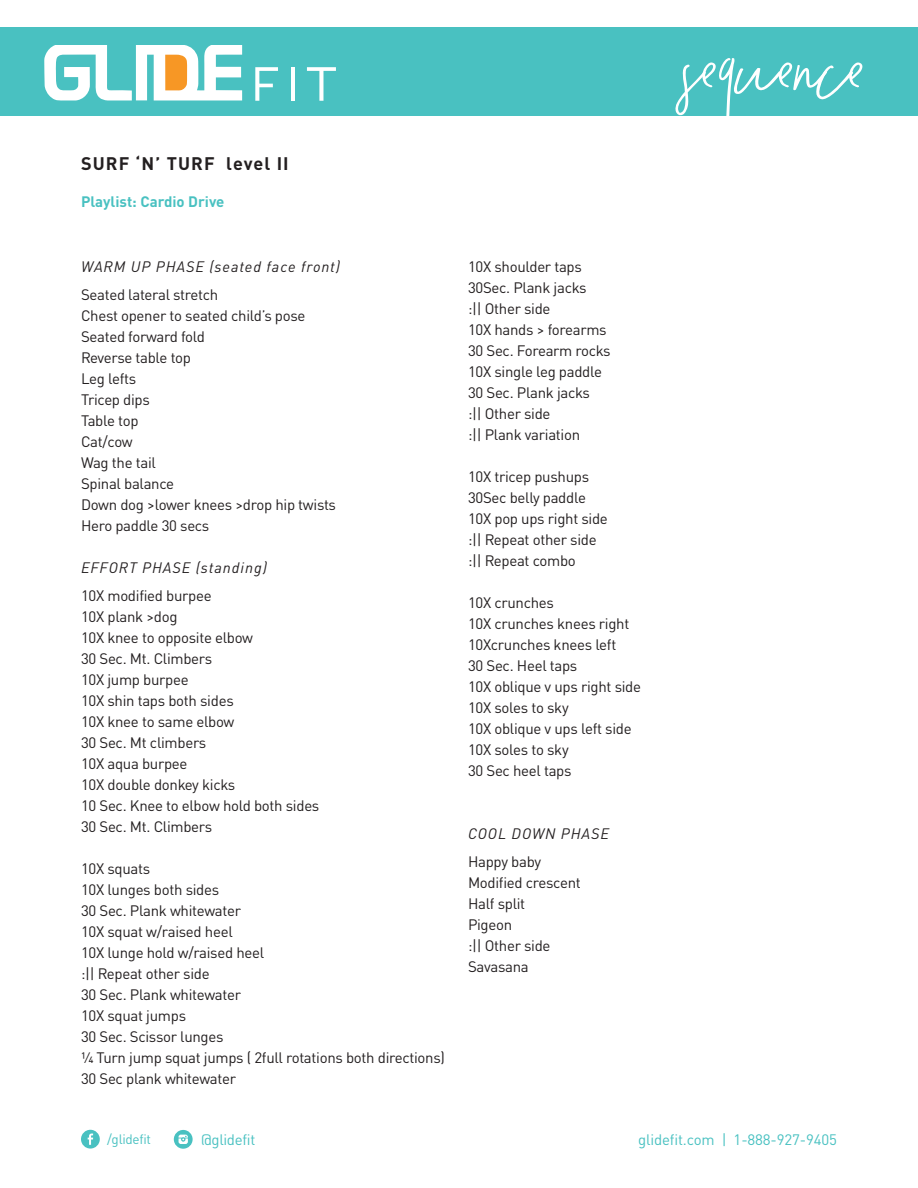
<style>
.page{position:relative;width:918px;height:1188px;background:#fff}
.page>*{position:absolute;margin:0;border:0;box-sizing:border-box;transform-origin:0 0}
.t1{font:135.15px "Crystal Sky Alt";color:#fff}
.t2{font:700 18px "DIN Pro";letter-spacing:.06em;color:#231f20}
.t3{font:15px "DIN Pro";letter-spacing:-.02em;color:#231f20}
.t4{font:italic 15px "DIN Pro";letter-spacing:.06em;color:#231f20}
.t5{font:15px "DIN Pro";letter-spacing:-.01em;color:#49c1c1}
.t6{font:700 15px "DIN Pro";color:#49c1c1}
.t7{font:13.5px "DIN Pro";letter-spacing:-.02em;color:#49c1c1}
</style>
<div class="page">
<div style="left:0;top:28px;width:918px;height:88px;background:#49c1c1"></div>
<svg style="left:44px;top:45px;width:198px;height:56px"></svg>
<svg style="left:255px;top:67px;width:23px;height:34px"></svg>
<hr style="left:291px;top:67px;width:4px;height:34px;background:#fff">
<svg style="left:307px;top:67px;width:29px;height:34px"></svg>
<svg style="left:81px;top:1130px;width:19px;height:19px"></svg>
<svg style="left:174px;top:1130px;width:19px;height:19px"></svg>
<p class="t2" style="left:81px;top:149px;width:209px">SURF ‘N’ TURF level II</p>
<p class="t6" style="left:81px;top:189px;width:145px">Playlist: Cardio Drive</p>
<p class="t4" style="left:81px;top:255px;width:261px">WARM UP PHASE (seated face front)</p>
<p class="t3" style="left:81px;top:283px;width:139px">Seated lateral stretch</p>
<p class="t3" style="left:81px;top:304px;width:226px">Chest opener to seated child’s pose</p>
<p class="t3" style="left:81px;top:325px;width:126px">Seated forward fold</p>
<p class="t3" style="left:81px;top:346px;width:112px">Reverse table top</p>
<p class="t3" style="left:81px;top:367px;width:57px">Leg lefts</p>
<p class="t3" style="left:81px;top:388px;width:70px">Tricep dips</p>
<p class="t3" style="left:81px;top:409px;width:59px">Table top</p>
<p class="t3" style="left:81px;top:430px;width:53px">Cat/cow</p>
<p class="t3" style="left:81px;top:451px;width:76px">Wag the tail</p>
<p class="t3" style="left:81px;top:472px;width:95px">Spinal balance</p>
<p class="t3" style="left:81px;top:493px;width:257px">Down dog &gt;lower knees &gt;drop hip twists</p>
<p class="t3" style="left:81px;top:514px;width:130px">Hero paddle 30 secs</p>
<p class="t4" style="left:81px;top:556px;width:187px">EFFORT PHASE (standing)</p>
<p class="t3" style="left:81px;top:583px;width:132px">10X modified burpee</p>
<p class="t3" style="left:81px;top:604px;width:98px">10X plank &gt;dog</p>
<p class="t3" style="left:81px;top:625px;width:174px">10X knee to opposite elbow</p>
<p class="t3" style="left:81px;top:646px;width:133px">30 Sec. Mt. Climbers</p>
<p class="t3" style="left:81px;top:667px;width:109px">10X jump burpee</p>
<p class="t3" style="left:81px;top:688px;width:154px">10X shin taps both sides</p>
<p class="t3" style="left:81px;top:709px;width:155px">10X knee to same elbow</p>
<p class="t3" style="left:81px;top:730px;width:127px">30 Sec. Mt climbers</p>
<p class="t3" style="left:81px;top:751px;width:108px">10X aqua burpee</p>
<p class="t3" style="left:81px;top:772px;width:156px">10X double donkey kicks</p>
<p class="t3" style="left:81px;top:793px;width:240px">10 Sec. Knee to elbow hold both sides</p>
<p class="t3" style="left:81px;top:814px;width:133px">30 Sec. Mt. Climbers</p>
<p class="t3" style="left:81px;top:856px;width:71px">10X squats</p>
<p class="t3" style="left:81px;top:877px;width:140px">10X lunges both sides</p>
<p class="t3" style="left:81px;top:898px;width:162px">30 Sec. Plank whitewater</p>
<p class="t3" style="left:81px;top:919px;width:153px">10X squat w/raised heel</p>
<p class="t3" style="left:81px;top:940px;width:185px">10X lunge hold w/raised heel</p>
<p class="t3" style="left:81px;top:961px;width:130px">:|| Repeat other side</p>
<p class="t3" style="left:81px;top:982px;width:162px">30 Sec. Plank whitewater</p>
<p class="t3" style="left:81px;top:1003px;width:107px">10X squat jumps</p>
<p class="t3" style="left:81px;top:1024px;width:144px">30 Sec. Scissor lunges</p>
<p class="t3" style="left:81px;top:1045px;width:366px">¼ Turn jump squat jumps ( 2full rotations both directions)</p>
<p class="t3" style="left:81px;top:1066px;width:157px">30 Sec plank whitewater</p>
<p class="t3" style="left:468px;top:255px;width:115px">10X shoulder taps</p>
<p class="t3" style="left:468px;top:276px;width:120px">30Sec. Plank jacks</p>
<p class="t3" style="left:468px;top:297px;width:84px">:|| Other side</p>
<p class="t3" style="left:468px;top:318px;width:140px">10X hands &gt; forearms</p>
<p class="t3" style="left:468px;top:339px;width:144px">30 Sec. Forearm rocks</p>
<p class="t3" style="left:468px;top:360px;width:136px">10X single leg paddle</p>
<p class="t3" style="left:468px;top:381px;width:123px">30 Sec. Plank jacks</p>
<p class="t3" style="left:468px;top:402px;width:84px">:|| Other side</p>
<p class="t3" style="left:468px;top:423px;width:114px">:|| Plank variation</p>
<p class="t3" style="left:468px;top:465px;width:123px">10X tricep pushups</p>
<p class="t3" style="left:468px;top:486px;width:119px">30Sec belly paddle</p>
<p class="t3" style="left:468px;top:507px;width:141px">10X pop ups right side</p>
<p class="t3" style="left:468px;top:528px;width:130px">:|| Repeat other side</p>
<p class="t3" style="left:468px;top:549px;width:109px">:|| Repeat combo</p>
<p class="t3" style="left:468px;top:591px;width:88px">10X crunches</p>
<p class="t3" style="left:468px;top:612px;width:163px">10X crunches knees right</p>
<p class="t3" style="left:468px;top:633px;width:150px">10Xcrunches knees left</p>
<p class="t3" style="left:468px;top:654px;width:111px">30 Sec. Heel taps</p>
<p class="t3" style="left:468px;top:675px;width:175px">10X oblique v ups right side</p>
<p class="t3" style="left:468px;top:696px;width:102px">10X soles to sky</p>
<p class="t3" style="left:468px;top:717px;width:165px">10X oblique v ups left side</p>
<p class="t3" style="left:468px;top:738px;width:102px">10X soles to sky</p>
<p class="t3" style="left:468px;top:759px;width:105px">30 Sec heel taps</p>
<p class="t4" style="left:468px;top:822px;width:143px">COOL DOWN PHASE</p>
<p class="t3" style="left:468px;top:850px;width:75px">Happy baby</p>
<p class="t3" style="left:468px;top:871px;width:114px">Modified crescent</p>
<p class="t3" style="left:468px;top:892px;width:59px">Half split</p>
<p class="t3" style="left:468px;top:913px;width:46px">Pigeon</p>
<p class="t3" style="left:468px;top:934px;width:84px">:|| Other side</p>
<p class="t3" style="left:468px;top:955px;width:62px">Savasana</p>
<p class="t1" style="left:684px;top:-29px;width:184px">sequence</p>
<p class="t7" style="left:107px;top:1128px;width:45px">/glidefit</p>
<p class="t5" style="left:201px;top:1128px;width:56px">@glidefit</p>
<p class="t5" style="left:638px;top:1127px;width:200px">glidefit.com | 1-888-927-9405</p>
</div>
